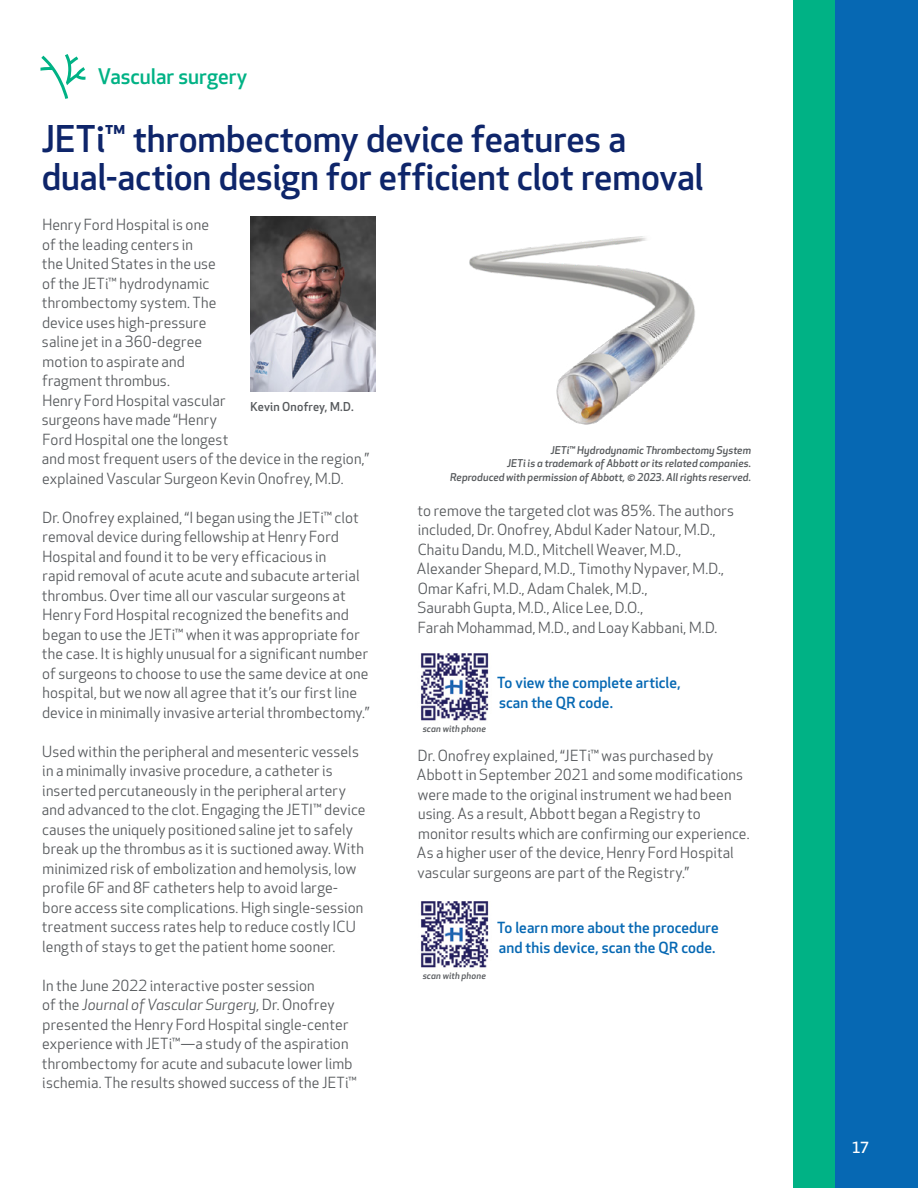
<style>
.page{position:relative;width:918px;height:1188px;background:#fff}
.page>*{position:absolute;margin:0;border:0;box-sizing:border-box;transform-origin:0 0}
.t1{font:500 36px/39px "Apex New";letter-spacing:-.005em;color:#0e256a}
.t2{font:500 21px "Apex New";color:#00b285}
.t3{font:15px/19.5px "Apex New";letter-spacing:.01em;color:#56595c}
.t4{font:500 15px/19.5px "Apex New";letter-spacing:.01em;color:#0668b3}
.t5{font:500 15px "Apex New";color:#fff}
.t6{font:500 12px "Apex New";letter-spacing:.02em;color:#56595c}
.t7{font:italic 500 10.5px/13.5px "Apex New";letter-spacing:.005em;color:#56595c;text-align:right}
.t8{font:italic 500 9px "Apex New";letter-spacing:.02em;color:#56595c}
.s1{font-style:italic}
</style>
<div class="page">
<div style="left:793px;top:0;width:42px;height:1188px;background:#00b285"></div>
<div style="left:835px;top:0;width:83px;height:1188px;background:#0668b3"></div>
<img style="left:250px;top:216px;width:126px;height:176px">
<img style="left:421px;top:653px;width:68px;height:68px">
<img style="left:421px;top:901px;width:68px;height:67px">
<svg style="left:41px;top:54px;width:44px;height:45px"></svg>
<img style="left:469px;top:236px;width:226px;height:189px">
<h2 class="t2" style="left:98px;top:65px;width:151px">Vascular surgery</h2>
<h1 class="t1" style="left:42px;top:120px;width:664px">JETi™ thrombectomy device features a dual-action design for efficient clot removal</h1>
<p class="t3" style="left:42px;top:216px;width:329px">Henry Ford Hospital is one<br>of the leading centers in<br>the United States in the use<br>of the JETi™ hydrodynamic<br>thrombectomy system. The<br>device uses high-pressure<br>saline jet in a 360-degree<br>motion to aspirate and<br>fragment thrombus.<br>Henry Ford Hospital vascular<br>surgeons have made “Henry<br>Ford Hospital one the longest<br>and most frequent users of the device in the region,” explained Vascular Surgeon Kevin Onofrey, M.D.</p>
<p class="t3" style="left:42px;top:508px;width:329px">Dr. Onofrey explained, “I began using the JETi™ clot removal device during fellowship at Henry Ford Hospital and found it to be very efficacious in<br>rapid removal of acute acute and subacute arterial thrombus. Over time all our vascular surgeons at Henry Ford Hospital recognized the benefits and began to use the JETi™ when it was appropriate for the case. It is highly unusual for a significant number of surgeons to choose to use the same device at one hospital, but we now all agree that it’s our first line device in minimally invasive arterial thrombectomy.”</p>
<p class="t3" style="left:42px;top:742px;width:325px">Used within the peripheral and mesenteric vessels in a minimally invasive procedure, a catheter is inserted percutaneously in the peripheral artery and advanced to the clot. Engaging the JETI™ device causes the uniquely positioned saline jet to safely break up the thrombus as it is suctioned away. With minimized risk of embolization and hemolysis, low profile 6F and 8F catheters help to avoid large&shy;bore access site complications. High single-session treatment success rates help to reduce costly ICU length of stays to get the patient home sooner.</p>
<p class="t3" style="left:42px;top:976px;width:316px">In the June 2022 interactive poster session<br>of the <span class="s1">Journal of Vascular Surgery,</span> Dr. Onofrey presented the Henry Ford Hospital single-center experience with JETi™—a study of the aspiration thrombectomy for acute and subacute lower limb ischemia. The results showed success of the JETi™</p>
<p class="t6" style="left:250px;top:400px;width:105px">Kevin Onofrey, M.D.</p>
<p class="t7" style="left:450px;top:444px;width:303px">JETi™ Hydrodynamic Thrombectomy System<br>JETi is a trademark of Abbott or its related companies.<br>Reproduced with permission of Abbott, © 2023. All rights reserved.</p>
<p class="t3" style="left:417px;top:501px;width:319px">to remove the targeted clot was 85%. The authors included, Dr. Onofrey, Abdul Kader Natour, M.D., Chaitu Dandu, M.D., Mitchell Weaver, M.D., Alexander Shepard, M.D., Timothy Nypaver, M.D., Omar Kafri, M.D., Adam Chalek, M.D.,<br>Saurabh Gupta, M.D., Alice Lee, D.O.,<br>Farah Mohammad, M.D., and Loay Kabbani, M.D.</p>
<p class="t4" style="left:497px;top:673px;width:185px">To view the complete article, scan the QR code.</p>
<p class="t3" style="left:417px;top:746px;width:334px">Dr. Onofrey explained, “JETi™ was purchased by Abbott in September 2021 and some modifications were made to the original instrument we had been using. As a result, Abbott began a Registry to monitor results which are confirming our experience.<br>As a higher user of the device, Henry Ford Hospital vascular surgeons are part of the Registry.”</p>
<p class="t8" style="left:423px;top:723px;width:65px">scan with phone</p>
<p class="t8" style="left:423px;top:971px;width:65px">scan with phone</p>
<p class="t4" style="left:497px;top:918px;width:223px">To learn more about the procedure and this device, scan the QR code.</p>
<p class="t5" style="left:852px;top:1139px;width:19px">17</p>
</div>
